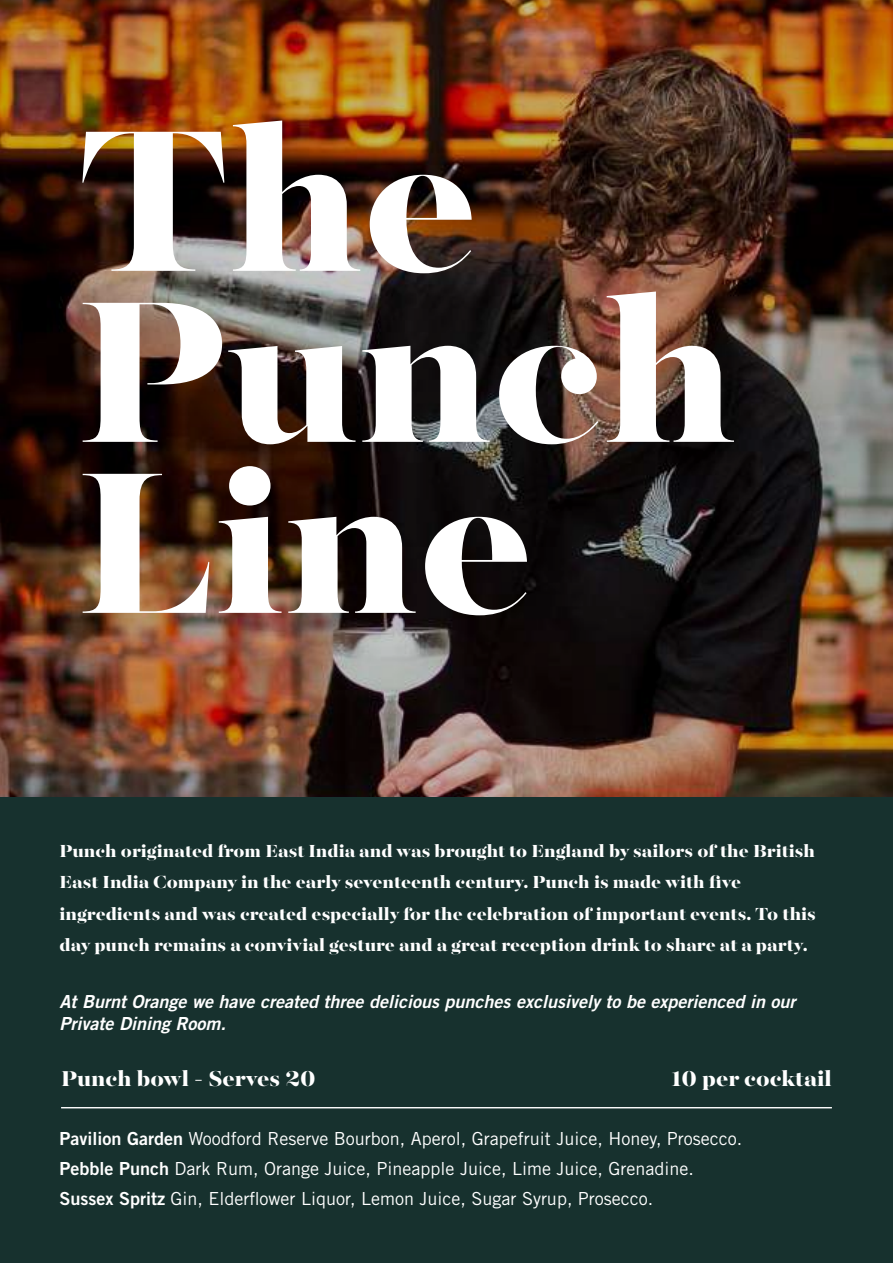
<style>
.page{position:relative;width:893px;height:1263px;background:#fff}
.page>*{position:absolute;margin:0;border:0;box-sizing:border-box;transform-origin:0 0}
.t1{font:800 225px/171px "Majesti Banner";color:#fff}
.t2{font:800 24px "Majesti Banner";color:#fff}
.t3{font:800 19.5px/31.5px "Majesti Banner";color:#fff}
.t4{font:18px/30.2px "Trade Gothic LT Std";color:#fff}
.t5{font:18px/21.6px "Trade Gothic LT Std Bd 2 Obl";color:#fff}
.s1{font-family:"Trade Gothic LT Std Bd 2"}
</style>
<div class="page">
<img style="left:0;top:0;width:893px;height:797px">
<div style="left:0;top:797px;width:893px;height:466px;background:#17312e"></div>
<hr style="left:61px;top:1107px;width:771px;height:1px;background:#fff">
<h1 class="t1" style="left:77px;top:133px;width:661px">The<br>Punch<br>Line</h1>
<p class="t3" style="left:60px;top:836px;width:758px">Punch originated from East India and was brought to England by sailors of the British East India Company in the early seventeenth century. Punch is made with five ingredients and was created especially for the celebration of important events. To this day punch remains a convivial gesture and a great reception drink to share at a party.</p>
<p class="t5" style="left:60px;top:991px;width:737px">At Burnt Orange we have created three delicious punches exclusively to be experienced in our<br>Private Dining Room.</p>
<p class="t2" style="left:61px;top:1063px;width:256px">Punch bowl - Serves 20</p>
<p class="t2" style="left:671px;top:1063px;width:162px">10 per cocktail</p>
<p class="t4" style="left:60px;top:1123px;width:684px"><span class="s1">Pavilion Garden</span> Woodford Reserve Bourbon, Aperol, Grapefruit Juice, Honey, Prosecco.<br><span class="s1">Pebble Punch</span> Dark Rum, Orange Juice, Pineapple Juice, Lime Juice, Grenadine.<br><span class="s1">Sussex Spritz</span> Gin, Elderflower Liquor, Lemon Juice, Sugar Syrup, Prosecco.</p>
</div>
